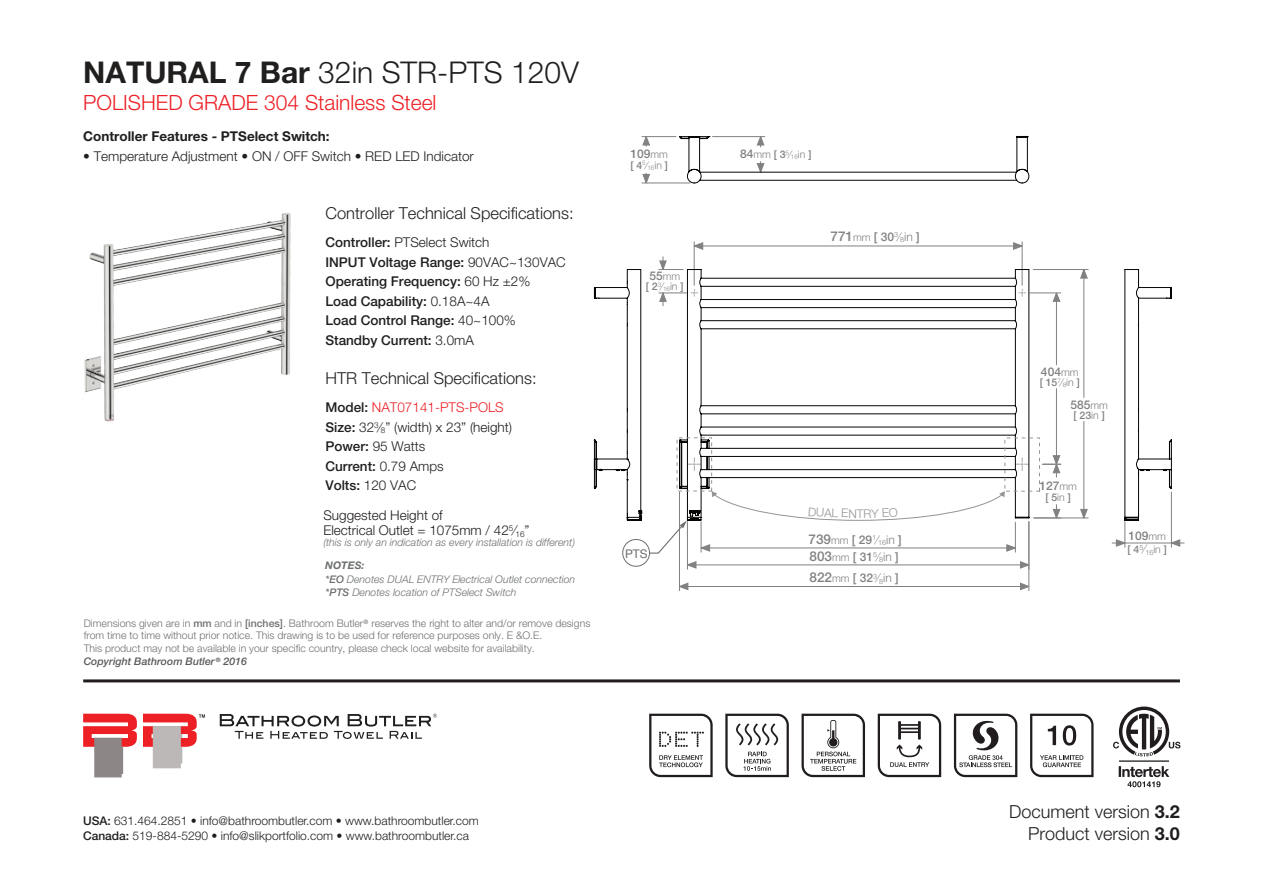
<style>
.page{position:relative;width:1263px;height:893px;background:#fff}
.page>*{position:absolute;margin:0;border:0;box-sizing:border-box;transform-origin:0 0}
.t1{font:300 30px "Helvetica Neue LT Std";color:#211e1e}
.t2{font:300 21px "Helvetica Neue LT Std";color:#ed2026}
.t3{font:300 18px/21.6px "Helvetica Neue LT Std";color:#211d1e;text-align:right}
.t4{font:300 16.5px "Helvetica Neue LT Std";color:#211e1e}
.t5{font:500 13.5px/19.5px "Helvetica Neue LT Std";color:#211e1e}
.t6{font:300 13.5px/19.5px "Helvetica Neue LT Std";color:#211e1e}
.t7{font:300 13.5px/15px "Helvetica Neue LT Std";color:#211d1e}
.t8{font:700 13.5px "Helvetica Neue LT Std";color:#211e1e}
.t9{font:300 12px/14.4px "Helvetica Neue LT Std";color:#211e1e}
.t10{font:500 12px "Helvetica Neue LT Std";color:#808180}
.t11{font:12px "Helvetica Neue LT Std";color:#6d6f70}
.t12{font:300 12px "Helvetica Neue LT Std";color:#929497}
.t13{font:300 10.5px/12.6px "Helvetica Neue LT Std";color:#6d6f70}
.t14{font:italic 300 10.5px/13.5px "Helvetica Neue LT Std";color:#6d6f70}
.t15{font:500 10.5px "Helvetica Neue LT Std";color:#808180}
.t16{font:300 10.5px "Helvetica Neue LT Std";color:#808180}
.s1{font-weight:700}
.s2{font-weight:300}
.s3{font-weight:500}
.s4{color:#ec2026}
.s5{color:#211e1e}
.s6{font-weight:500;font-style:italic;color:#58595b}
.s7{font-weight:300;font-size:10.5px}
.s8{font-weight:500;font-size:12px}
.s9{font-size:13.5px}
.s10{font-weight:300;font-size:12px}
</style>
<div class="page">
<svg style="left:83px;top:714px;width:54px;height:63px"></svg>
<svg style="left:143px;top:714px;width:62px;height:54px"></svg>
<svg style="left:220px;top:714px;width:217px;height:25px"></svg>
<img style="left:84px;top:213px;width:207px;height:209px">
<hr style="left:83px;top:679px;width:1097px;height:3px;background:#211d1e">
<svg style="left:1113px;top:707px;width:67px;height:80px"></svg>
<svg style="left:649px;top:714px;width:64px;height:63px"></svg>
<svg style="left:725px;top:714px;width:64px;height:63px"></svg>
<svg style="left:801px;top:714px;width:64px;height:63px"></svg>
<svg style="left:1030px;top:714px;width:63px;height:63px"></svg>
<svg style="left:878px;top:714px;width:63px;height:63px"></svg>
<svg style="left:954px;top:714px;width:63px;height:63px"></svg>
<hr style="left:642px;top:183px;width:48px;height:1px;background:#808180">
<hr style="left:642px;top:136px;width:34px;height:1px;background:#808180">
<hr style="left:679px;top:586px;width:350px;height:1px;background:#808180">
<hr style="left:1028px;top:522px;width:1px;height:69px;background:#808180">
<hr style="left:679px;top:492px;width:1px;height:99px;background:#808180">
<hr style="left:701px;top:548px;width:314px;height:1px;background:#808180">
<hr style="left:1015px;top:522px;width:1px;height:30px;background:#808180">
<hr style="left:701px;top:522px;width:1px;height:30px;background:#808180">
<hr style="left:687px;top:564px;width:342px;height:1px;background:#808180">
<hr style="left:687px;top:522px;width:1px;height:47px;background:#808180">
<hr style="left:1083px;top:270px;width:1px;height:127px;background:#808180">
<hr style="left:1083px;top:421px;width:1px;height:97px;background:#808180">
<hr style="left:1033px;top:269px;width:55px;height:1px;background:#808180">
<hr style="left:1033px;top:518px;width:55px;height:1px;background:#808180">
<hr style="left:1056px;top:389px;width:1px;height:75px;background:#808180">
<hr style="left:1056px;top:293px;width:1px;height:72px;background:#808180">
<hr style="left:1030px;top:293px;width:31px;height:1px;background:#808180">
<hr style="left:694px;top:246px;width:328px;height:1px;background:#808180">
<hr style="left:1022px;top:242px;width:1px;height:43px;background:#808180">
<hr style="left:694px;top:242px;width:1px;height:43px;background:#808180">
<svg style="left:642px;top:173px;width:9px;height:11px"></svg>
<svg style="left:642px;top:136px;width:9px;height:10px"></svg>
<svg style="left:1020px;top:582px;width:10px;height:9px"></svg>
<svg style="left:680px;top:582px;width:9px;height:9px"></svg>
<svg style="left:1006px;top:544px;width:10px;height:8px"></svg>
<svg style="left:700px;top:544px;width:10px;height:8px"></svg>
<svg style="left:688px;top:561px;width:9px;height:8px"></svg>
<svg style="left:1020px;top:561px;width:10px;height:8px"></svg>
<svg style="left:1080px;top:270px;width:8px;height:9px"></svg>
<svg style="left:1079px;top:509px;width:9px;height:10px"></svg>
<svg style="left:1035px;top:505px;width:26px;height:14px"></svg>
<svg style="left:1042px;top:455px;width:19px;height:22px"></svg>
<svg style="left:1052px;top:292px;width:9px;height:10px"></svg>
<svg style="left:659px;top:292px;width:19px;height:14px"></svg>
<svg style="left:659px;top:257px;width:19px;height:13px"></svg>
<svg style="left:1013px;top:242px;width:10px;height:8px"></svg>
<svg style="left:693px;top:242px;width:10px;height:8px"></svg>
<svg style="left:678px;top:269px;width:352px;height:252px"></svg>
<svg style="left:678px;top:136px;width:352px;height:48px"></svg>
<svg style="left:1112px;top:269px;width:72px;height:278px"></svg>
<svg style="left:593px;top:269px;width:48px;height:252px"></svg>
<div style="left:677px;top:437px;width:35px;height:54px;border:1px dashed #929497"></div>
<div style="left:1004px;top:438px;width:36px;height:53px;border:1px dashed #929497"></div>
<div style="left:622px;top:539px;width:28px;height:28px;border:1px solid #6d6f70;border-radius:50%"></div>
<svg style="left:649px;top:520px;width:38px;height:34px"></svg>
<svg style="left:712px;top:491px;width:293px;height:30px"></svg>
<h1 class="t1" style="left:83px;top:54px;width:497px"><span class="s1">NATURAL 7 Bar</span> 32in STR-PTS 120V</h1>
<h2 class="t2" style="left:83px;top:89px;width:355px">POLISHED GRADE 304 Stainless Steel</h2>
<p class="t8" style="left:83px;top:128px;width:248px">Controller Features - PTSelect Switch:</p>
<p class="t6" style="left:83px;top:146px;width:392px">• Temperature Adjustment • ON / OFF Switch • RED LED Indicator</p>
<h3 class="t4" style="left:325px;top:203px;width:250px">Controller Technical Specifications:</h3>
<p class="t5" style="left:325px;top:232px;width:242px">Controller: <span class="s2">PTSelect Switch<br></span>INPUT Voltage Range: <span class="s2">90VAC~130VAC<br></span>Operating Frequency: <span class="s2">60 Hz ±2%<br></span>Load Capability: <span class="s2">0.18A~4A<br></span>Load Control Range: <span class="s2">40~100%<br></span>Standby Current: <span class="s2">3.0mA</span></p>
<h3 class="t4" style="left:325px;top:368px;width:213px">HTR Technical Specifications:</h3>
<p class="t6" style="left:325px;top:398px;width:188px"><span class="s3">Model:</span> <span class="s4">NAT07141-PTS-POLS<br></span><span class="s3">Size:</span> 32<sup>3</sup>⁄<sub>8</sub>” (width) x 23” (height)<br><span class="s3">Power:</span> 95 Watts<br><span class="s3">Current:</span> 0.79 Amps<br><span class="s3">Volts:</span> 120 VAC</p>
<p class="t7" style="left:323px;top:508px;width:208px">Suggested Height of<br>Electrical Outlet = 1075mm / <span class="s5">42</span><sup>5</sup><span class="s5">⁄</span><sub>16</sub><span class="s5">”</span></p>
<p class="t14" style="left:323px;top:535px;width:253px">(this is only an indication as every installation is different)</p>
<p class="t14" style="left:325px;top:559px;width:251px"><span class="s1">NOTES:<br></span><span class="s3">*EO</span> Denotes DUAL ENTRY Electrical Outlet connection <span class="s3">*PTS</span> Denotes location of PTSelect Switch</p>
<p class="t13" style="left:84px;top:616px;width:508px">Dimensions given are in <span class="s3">mm</span> and in <span class="s3">[inches]</span>. Bathroom Butler<sup>®</sup> reserves the right to alter and/or remove designs from time to time without prior notice. This drawing is to be used for reference purposes only. E &amp;O.E.<br>This product may not be available in your specific country, please check local website for availability.<br><span class="s6">Copyright Bathroom Butler</span> <sup>®</sup> <span class="s6">2016</span></p>
<p class="t10" style="left:630px;top:147px;width:39px">109<span class="s7">mm</span></p>
<p class="t15" style="left:630px;top:159px;width:39px">[ 4<sup>5</sup><span class="s2">⁄</span><sub>16</sub><span class="s2">in</span> ]</p>
<p class="t10" style="left:649px;top:268px;width:32px">55<span class="s7">mm</span></p>
<p class="t15" style="left:646px;top:280px;width:39px">[ 2<sup>3</sup><span class="s2">⁄</span><sub>16</sub><span class="s2">in</span> ]</p>
<p class="t11" style="left:625px;top:546px;width:24px">PTS</p>
<p class="t16" style="left:740px;top:148px;width:73px"><span class="s8">84</span>mm <span class="s3">[ 3</span><sup>5</sup>⁄<sub>16</sub>in <span class="s3">]</span></p>
<p class="t10" style="left:831px;top:229px;width:91px"><span class="s9">771</span><span class="s7">mm</span> [ 30<sup>3</sup><span class="s2">⁄</span><sub>8</sub><span class="s2">in</span> ]</p>
<p class="t12" style="left:857px;top:506px;width:8px">T</p>
<p class="t10" style="left:808px;top:532px;width:95px"><span class="s9">739</span><span class="s7">mm</span> [ 29<sup>1</sup><span class="s2">⁄</span><sub>16</sub><span class="s2">in</span> ]</p>
<p class="t10" style="left:809px;top:550px;width:91px"><span class="s9">803</span><span class="s7">mm</span> [ 31<sup>5</sup><span class="s2">⁄</span><sub>8</sub><span class="s2">in</span> ]</p>
<p class="t10" style="left:809px;top:571px;width:91px"><span class="s9">822</span><span class="s7">mm</span> [ 32<sup>3</sup><span class="s2">⁄</span><sub>8</sub><span class="s2">in</span> ]</p>
<p class="t9" style="left:83px;top:813px;width:397px"><span class="s3">USA:</span> 631.464.2851 • info@bathroombutler.com • www.bathroombutler.com<br><span class="s3">Canada:</span> 519-884-5290 • info@slikportfolio.com • www.bathroombutler.ca</p>
<p class="t10" style="left:1041px;top:364px;width:39px">404<span class="s7">mm</span></p>
<p class="t15" style="left:1040px;top:376px;width:42px">[ 15<sup>7</sup><span class="s2">⁄</span><sub>8</sub><span class="s2">in</span> ]</p>
<p class="t10" style="left:1070px;top:397px;width:39px">585<span class="s7">mm</span></p>
<p class="t15" style="left:1073px;top:409px;width:33px">[ 23<span class="s2">in</span> ]</p>
<p class="t10" style="left:1039px;top:479px;width:39px">127<span class="s7">mm</span></p>
<p class="t15" style="left:1045px;top:491px;width:27px">[ 5<span class="s2">in</span> ]</p>
<p class="t10" style="left:1128px;top:528px;width:39px">109<span class="s7">mm</span></p>
<p class="t15" style="left:1127px;top:543px;width:41px">[ 4<sup>5</sup><span class="s10">⁄</span><sub>16</sub><span class="s2">in</span> ]</p>
<h3 class="t3" style="left:1009px;top:800px;width:172px">Document version <span class="s1">3.2<br></span>Product version <span class="s1">3.0</span></h3>
</div>
